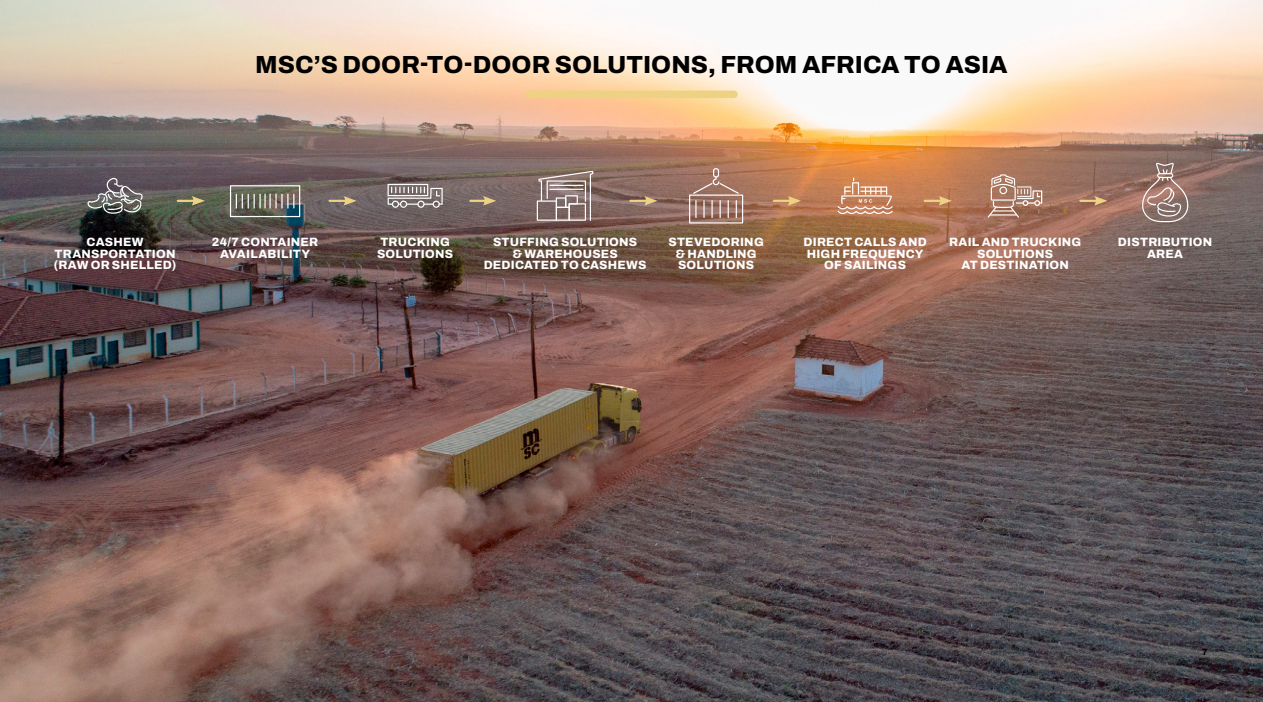
<style>
.page{position:relative;width:1263px;height:702px;background:#fff}
.page>*{position:absolute;margin:0;border:0;box-sizing:border-box;transform-origin:0 0}
.t1{font:800 24.75px "Archivo";color:#000}
.t2{font:800 12px/11.1px "Archivo";letter-spacing:.02em;color:#fff;text-align:center}
.t3{font:800 9px "Archivo";color:#000}
</style>
<div class="page">
<img style="left:0;top:0;width:1263px;height:702px">
<div style="left:529px;top:91px;width:205px;height:7px;background:#edd284"></div>
<svg style="left:178px;top:196px;width:27px;height:10px"></svg>
<svg style="left:329px;top:196px;width:28px;height:10px"></svg>
<svg style="left:1080px;top:196px;width:27px;height:10px"></svg>
<svg style="left:925px;top:196px;width:27px;height:10px"></svg>
<svg style="left:774px;top:196px;width:27px;height:10px"></svg>
<svg style="left:630px;top:196px;width:27px;height:10px"></svg>
<svg style="left:470px;top:196px;width:26px;height:10px"></svg>
<svg style="left:837px;top:178px;width:56px;height:36px;background:#d19876"></svg>
<svg style="left:689px;top:168px;width:54px;height:55px;background:#a88274"></svg>
<svg style="left:987px;top:174px;width:55px;height:43px;background:#b48c7a"></svg>
<svg style="left:1142px;top:163px;width:46px;height:59px;background:#a0847c"></svg>
<svg style="left:388px;top:184px;width:55px;height:24px"></svg>
<svg style="left:537px;top:171px;width:56px;height:50px;background:#998784"></svg>
<svg style="left:230px;top:185px;width:70px;height:32px;background:#7a7c72"></svg>
<svg style="left:87px;top:178px;width:56px;height:36px;background:#716e70"></svg>
<h1 class="t1" style="left:255px;top:45px;width:754px">MSC’S DOOR-TO-DOOR SOLUTIONS, FROM AFRICA TO ASIA</h1>
<p class="t2" style="left:54px;top:237px;width:124px">CASHEW<br>TRANSPORTATION (RAW OR SHELLED)</p>
<p class="t2" style="left:212px;top:237px;width:108px">24/7 CONTAINER<br>AVAILABILITY</p>
<p class="t2" style="left:377px;top:237px;width:78px;text-align:left">TRUCKING<br>SOLUTIONS</p>
<p class="t2" style="left:484px;top:237px;width:164px">STUFFING SOLUTIONS<br>&amp; WAREHOUSES<br>DEDICATED TO CASHEWS</p>
<p class="t2" style="left:668px;top:237px;width:97px">STEVEDORING &amp; HANDLING<br>SOLUTIONS</p>
<p class="t2" style="left:949px;top:237px;width:134px">RAIL AND TRUCKING<br>SOLUTIONS<br>AT DESTINATION</p>
<p class="t2" style="left:1118px;top:237px;width:96px">DISTRIBUTION<br>AREA</p>
<p class="t2" style="left:803px;top:237px;width:125px">DIRECT CALLS AND<br>HIGH FREQUENCY<br>OF SAILINGS</p>
<p class="t3" style="left:1202px;top:644px;width:7px">7</p>
</div>
